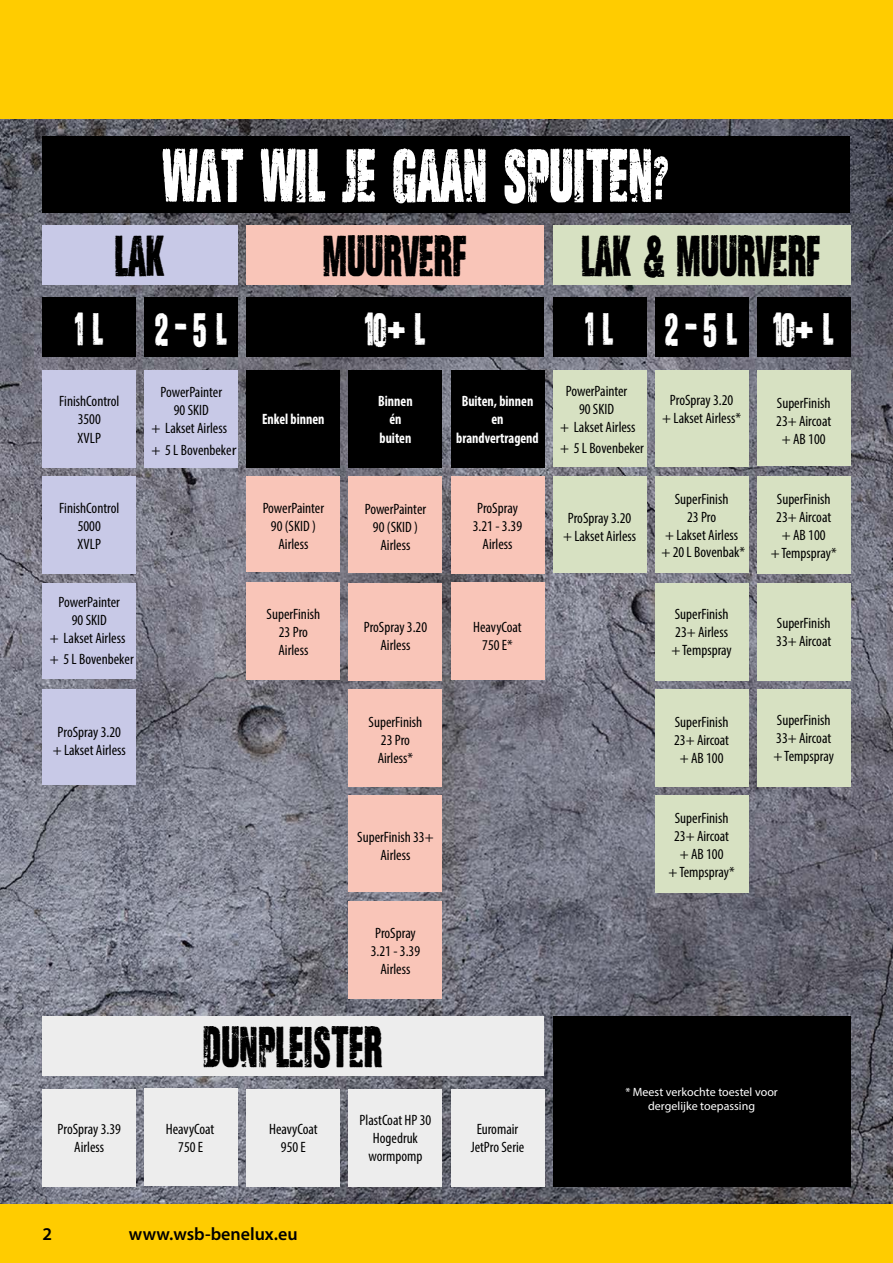
<style>
.page{position:relative;width:893px;height:1263px;background:#fff}
.page>*{position:absolute;margin:0;border:0;box-sizing:border-box;transform-origin:0 0}
.t1{font:63px "Ciudad Podrida";letter-spacing:.005em;color:#fff}
.t2{font:48px "Ciudad Podrida";letter-spacing:.005em;color:#000}
.t3{font:37.5px "Ciudad Podrida";color:#fff}
.t4{font:600 18px "Myriad Pro";color:#000}
.t5{font:condensed 15px/18px "Myriad Pro";color:#000;text-align:center}
.t6{font:700 condensed 15px/18px "Myriad Pro";color:#fff;text-align:center;scale:.92 1}
.t7{font:12px/14.4px "Myriad Pro";color:#fff;text-align:center}
.s1{font-stretch:normal}
</style>
<div class="page">
<div style="left:0;top:1203px;width:893px;height:60px;background:#fc0"></div>
<div style="left:0;top:0;width:893px;height:119px;background:#fc0"></div>
<img style="left:0;top:119px;width:893px;height:1084px">
<div style="left:43px;top:136px;width:807px;height:77px;background:#000"></div>
<div style="left:43px;top:225px;width:195px;height:60px;background:#c8c9e7"></div>
<div style="left:43px;top:1016px;width:501px;height:60px;background:#ededed"></div>
<div style="left:43px;top:298px;width:93px;height:59px;background:#000"></div>
<div style="left:553px;top:298px;width:93px;height:59px;background:#000"></div>
<div style="left:145px;top:298px;width:93px;height:59px;background:#000"></div>
<div style="left:655px;top:298px;width:93px;height:59px;background:#000"></div>
<div style="left:247px;top:298px;width:297px;height:59px;background:#000"></div>
<div style="left:757px;top:298px;width:93px;height:59px;background:#000"></div>
<div style="left:247px;top:225px;width:297px;height:60px;background:#f9c5b8"></div>
<div style="left:553px;top:225px;width:297px;height:60px;background:#d7e1c2"></div>
<div style="left:43px;top:370px;width:93px;height:98px;background:#c8c9e7"></div>
<div style="left:247px;top:370px;width:93px;height:98px;background:#000"></div>
<div style="left:349px;top:370px;width:93px;height:98px;background:#000"></div>
<div style="left:451px;top:370px;width:93px;height:98px;background:#000"></div>
<div style="left:43px;top:476px;width:93px;height:98px;background:#c8c9e7"></div>
<div style="left:145px;top:370px;width:93px;height:97px;background:#c8c9e7"></div>
<div style="left:553px;top:370px;width:93px;height:97px;background:#d7e1c2"></div>
<div style="left:43px;top:583px;width:93px;height:95px;background:#c8c9e7"></div>
<div style="left:43px;top:689px;width:93px;height:96px;background:#c8c9e7"></div>
<div style="left:247px;top:476px;width:93px;height:96px;background:#f9c5b8"></div>
<div style="left:349px;top:476px;width:93px;height:97px;background:#f9c5b8"></div>
<div style="left:349px;top:583px;width:93px;height:97px;background:#f9c5b8"></div>
<div style="left:349px;top:689px;width:93px;height:97px;background:#f9c5b8"></div>
<div style="left:349px;top:795px;width:93px;height:96px;background:#f9c5b8"></div>
<div style="left:349px;top:901px;width:93px;height:98px;background:#f9c5b8"></div>
<div style="left:43px;top:1089px;width:93px;height:97px;background:#ededed"></div>
<div style="left:349px;top:1089px;width:93px;height:97px;background:#ededed"></div>
<div style="left:451px;top:1089px;width:93px;height:97px;background:#ededed"></div>
<div style="left:553px;top:1016px;width:297px;height:170px;background:#000"></div>
<div style="left:247px;top:583px;width:93px;height:97px;background:#f9c5b8"></div>
<div style="left:451px;top:476px;width:93px;height:98px;background:#f9c5b8"></div>
<div style="left:451px;top:583px;width:93px;height:97px;background:#f9c5b8"></div>
<div style="left:145px;top:1089px;width:93px;height:97px;background:#ededed"></div>
<div style="left:247px;top:1089px;width:93px;height:97px;background:#ededed"></div>
<div style="left:553px;top:476px;width:93px;height:97px;background:#d7e1c2"></div>
<div style="left:655px;top:370px;width:93px;height:96px;background:#d7e1c2"></div>
<div style="left:655px;top:476px;width:93px;height:97px;background:#d7e1c2"></div>
<div style="left:655px;top:689px;width:93px;height:97px;background:#d7e1c2"></div>
<div style="left:757px;top:370px;width:93px;height:96px;background:#d7e1c2"></div>
<div style="left:655px;top:795px;width:93px;height:98px;background:#d7e1c2"></div>
<div style="left:757px;top:476px;width:93px;height:98px;background:#d7e1c2"></div>
<div style="left:655px;top:583px;width:93px;height:97px;background:#d7e1c2"></div>
<div style="left:757px;top:583px;width:93px;height:97px;background:#d7e1c2"></div>
<div style="left:757px;top:689px;width:93px;height:98px;background:#d7e1c2"></div>
<h1 class="t1" style="left:163px;top:147px;width:516px">WAT WIL JE GAAN SPUITEN?</h1>
<h2 class="t2" style="left:116px;top:234px;width:51px">LAK</h2>
<h2 class="t2" style="left:324px;top:234px;width:145px">MUURVERF</h2>
<h2 class="t2" style="left:582px;top:234px;width:240px">LAK &amp; MUURVERF</h2>
<h3 class="t3" style="left:75px;top:312px;width:30px">1 L</h3>
<h3 class="t3" style="left:155px;top:312px;width:73px">2 - 5 L</h3>
<h3 class="t3" style="left:365px;top:312px;width:62px">10+ L</h3>
<h3 class="t3" style="left:585px;top:312px;width:30px">1 L</h3>
<h3 class="t3" style="left:666px;top:312px;width:170px">2 - 5 L 10+ L</h3>
<p class="t5" style="left:59px;top:392px;width:62px">FinishControl<br>3500<br>XVLP</p>
<p class="t5" style="left:59px;top:499px;width:62px">FinishControl<br>5000<br>XVLP</p>
<p class="t5" style="left:59px;top:593px;width:63px">PowerPainter<br>90 SKID</p>
<p class="t5" style="left:50px;top:627px;width:85px;line-height:21.1px;text-align:left">+ Lakset Airless + 5 L Bovenbeker</p>
<p class="t5" style="left:161px;top:383px;width:63px">PowerPainter<br>90 SKID</p>
<p class="t5" style="left:566px;top:382px;width:63px">PowerPainter<br>90 SKID</p>
<p class="t5" style="left:152px;top:417px;width:87px;line-height:21.6px;text-align:left">+ Lakset Airless + 5 L Bovenbeke<span class="s1">r</span></p>
<p class="t5" style="left:560px;top:416px;width:85px;line-height:21.1px;text-align:left">+ Lakset Airless + 5 L Bovenbeker</p>
<p class="t6" style="left:378px;top:392px;width:39px">Binnen én buiten</p>
<p class="t6" style="left:456px;top:392px;width:91px">Buiten, binnen en brandvertragend</p>
<p class="t6" style="left:262px;top:410px;width:69px">Enkel binnen</p>
<p class="t5" style="left:263px;top:498px;width:63px">PowerPainter<br>90 (SKID )<br>Airless</p>
<p class="t5" style="left:365px;top:500px;width:63px">PowerPainter<br>90 (SKID )<br>Airless</p>
<p class="t5" style="left:473px;top:499px;width:51px">ProSpray<br>3.21 - 3.39<br>Airless</p>
<p class="t5" style="left:563px;top:509px;width:75px">ProSpray 3.20 + Lakset Airless</p>
<p class="t5" style="left:662px;top:391px;width:80px">ProSpray 3.20<br>+ Lakset Airless*</p>
<p class="t5" style="left:665px;top:489px;width:75px">SuperFinish<br>23 Pro<br>+ Lakset Airless</p>
<p class="t5" style="left:661px;top:543px;width:85px">+ 20 L Bovenbak*</p>
<p class="t5" style="left:776px;top:394px;width:56px">SuperFinish<br>23+ Aircoat + AB 100</p>
<p class="t5" style="left:771px;top:490px;width:67px">SuperFinish<br>23+ Aircoat + AB 100<br>+ Tempspray*</p>
<p class="t5" style="left:267px;top:605px;width:55px">SuperFinish<br>23 Pro<br>Airless</p>
<p class="t5" style="left:364px;top:618px;width:65px">ProSpray 3.20<br>Airless</p>
<p class="t5" style="left:473px;top:618px;width:50px">HeavyCoat<br>750 E*</p>
<p class="t5" style="left:671px;top:605px;width:62px;text-align:left">SuperFinish<br>23+ Airless + Tempspray</p>
<p class="t5" style="left:776px;top:614px;width:56px;text-align:left">SuperFinish<br>33+ Aircoat</p>
<p class="t5" style="left:53px;top:723px;width:75px">ProSpray 3.20 + Lakset Airless</p>
<p class="t5" style="left:369px;top:713px;width:55px">SuperFinish<br>23 Pro<br>Airless*</p>
<p class="t5" style="left:357px;top:828px;width:78px">SuperFinish 33+<br>Airless</p>
<p class="t5" style="left:371px;top:924px;width:51px">ProSpray<br>3.21 - 3.39<br>Airless</p>
<p class="t5" style="left:674px;top:713px;width:56px">SuperFinish<br>23+ Aircoat + AB 100</p>
<p class="t5" style="left:669px;top:809px;width:67px">SuperFinish<br>23+ Aircoat + AB 100<br>+ Tempspray*</p>
<p class="t5" style="left:773px;top:711px;width:62px;text-align:left">SuperFinish<br>33+ Aircoat + Tempspray</p>
<h2 class="t2" style="left:204px;top:1025px;width:181px">DUNPLEISTER</h2>
<p class="t7" style="left:625px;top:1084px;width:154px">* Meest verkochte toestel voor dergelijke toepassing</p>
<p class="t5" style="left:58px;top:1120px;width:65px">ProSpray 3.39<br>Airless</p>
<p class="t5" style="left:359px;top:1111px;width:73px">PlastCoat HP 30<br>Hogedruk wormpomp</p>
<p class="t5" style="left:471px;top:1120px;width:55px">Euromair<br>JetPro Serie</p>
<p class="t5" style="left:166px;top:1120px;width:50px">HeavyCoat<br>750 E</p>
<p class="t5" style="left:269px;top:1120px;width:50px">HeavyCoat<br>950 E</p>
<p class="t4" style="left:43px;top:1223px;width:11px">2</p>
<p class="t4" style="left:129px;top:1223px;width:170px">www.wsb-benelux.eu</p>
</div>
